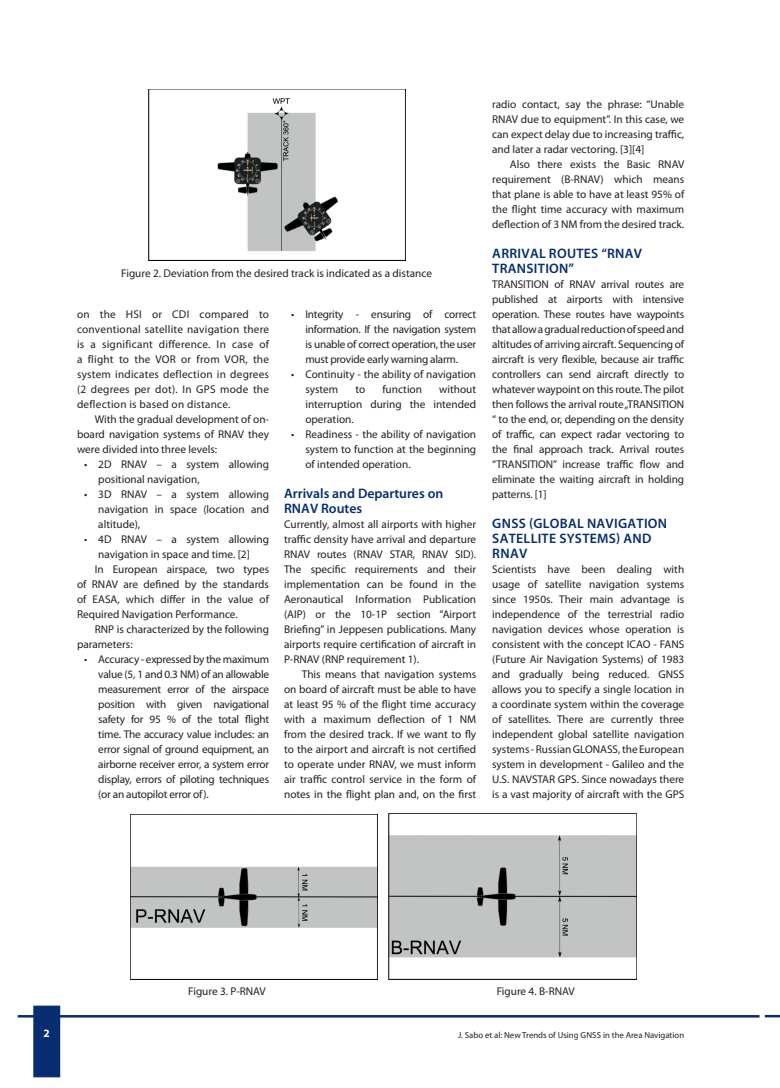
<style>
.page{position:relative;width:780px;height:1088px;background:#fff}
.page>*{position:absolute;margin:0;border:0;box-sizing:border-box;transform-origin:0 0}
.naslov_tekst{font:600 13.75px/15px "Myriad Pro";letter-spacing:.02em;color:#052d6f}
.naslov_tekst-2{font:600 13.75px/15px "Myriad Pro";color:#052d6f}
.tekst{font:11.25px/15px "Myriad Pro";color:#231f20;text-align:justify}
.t1{font:700 11.25px "Myriad Pro";color:#fff}
.t2{font:8.75px "Myriad Pro";color:#231f20}
</style>
<div class="page">
<hr style="left:18px;top:1015px;width:741px;height:2px;background:#052d6f">
<div style="left:33px;top:1005px;width:27px;height:72px;background:#052d6f;border:1px solid #052d6f"></div>
<svg style="left:764px;top:1015px;width:16px;height:2px"></svg>
<img style="left:130px;top:814px;width:247px;height:165px">
<img style="left:388px;top:813px;width:248px;height:166px">
<img style="left:148px;top:90px;width:257px;height:171px">
<p class="tekst" style="left:121px;top:265px;width:312px">Figure 2. Deviation from the desired track is indicated as a distance</p>
<p class="tekst" style="left:77px;top:306px;width:193px">on the HSI or CDI compared to conventional satellite navigation there is a significant difference. In case of a flight to the VOR or from VOR, the system indicates deflection in degrees (2 degrees per dot). In GPS mode the deflection is based on distance.</p>
<p class="tekst" style="left:77px;top:411px;width:193px;text-indent:18px">With the gradual development of on&shy;board navigation systems of RNAV they were divided into three levels:</p>
<p class="tekst" style="left:98px;top:456px;width:172px;text-indent:-14px">• 2D RNAV – a system allowing positional navigation,</p>
<p class="tekst" style="left:98px;top:486px;width:172px;text-indent:-14px">• 3D RNAV – a system allowing navigation in space (location and altitude),</p>
<p class="tekst" style="left:84px;top:531px;width:186px;text-align:center">• 4D RNAV – a system allowing navigation in space and time. [2]</p>
<p class="tekst" style="left:77px;top:561px;width:193px;text-indent:18px">In European airspace, two types of RNAV are defined by the standards of EASA, which differ in the value of Required Navigation Performance.</p>
<p class="tekst" style="left:77px;top:621px;width:193px;text-indent:18px">RNP is characterized by the following parameters:</p>
<p class="tekst" style="left:98px;top:651px;width:172px;text-indent:-14px">• Accuracy - expressed by the maximum value (5, 1 and 0.3 NM) of an allowable measurement error of the airspace position with given navigational safety for 95 % of the total flight time. The accuracy value includes: an error signal of ground equipment, an airborne receiver error, a system error display, errors of piloting techniques (or an autopilot error of).</p>
<p class="tekst" style="left:305px;top:306px;width:172px;text-indent:-14px">• Integrity - ensuring of correct information. If the navigation system is unable of correct operation, the user must provide early warning alarm.</p>
<p class="tekst" style="left:305px;top:366px;width:172px;text-indent:-14px">• Continuity - the ability of navigation system</p>
<p class="tekst" style="left:355px;top:381px;width:11px">to</p>
<p class="tekst" style="left:382px;top:381px;width:41px">function</p>
<p class="tekst" style="left:305px;top:381px;width:172px;text-indent:134px">without interruption during the intended operation.</p>
<p class="tekst" style="left:305px;top:426px;width:172px;text-indent:-14px">• Readiness - the ability of navigation system to function at the beginning of intended operation.</p>
<p class="naslov_tekst-2" style="left:284px;top:485px;width:161px">Arrivals and Departures on<br>RNAV Routes</p>
<p class="tekst" style="left:284px;top:516px;width:193px">Currently, almost all airports with higher traffic density have arrival and departure RNAV routes (RNAV STAR, RNAV SID).<br>The specific requirements and their implementation can be found in the Aeronautical Information Publication (AIP) or the 10-1P section “Airport Briefing” in Jeppesen publications. Many airports require certification of aircraft in P-RNAV (RNP requirement 1).</p>
<p class="tekst" style="left:284px;top:666px;width:194px;text-indent:18px">This means that navigation systems on board of aircraft must be able to have at least 95 % of the flight time accuracy with a maximum deflection of 1 NM from the desired track. If we want to fly to the airport and aircraft is not certified to operate under RNAV, we must inform air traffic control service in the form of notes in the flight plan and, on the first</p>
<p class="tekst" style="left:492px;top:96px;width:193px">radio contact, say the phrase: “Unable RNAV due to equipment”. In this case, we can expect delay due to increasing traffic, and later a radar vectoring. [3][4]</p>
<p class="tekst" style="left:492px;top:156px;width:194px;text-indent:18px">Also there exists the Basic RNAV requirement (B-RNAV) which means that plane is able to have at least 95% of the flight time accuracy with maximum deflection of 3 NM from the desired track.</p>
<p class="naslov_tekst" style="left:492px;top:245px;width:151px">ARRIVAL ROUTES “RNAV<br>TRANSITION”</p>
<p class="tekst" style="left:492px;top:276px;width:193px">TRANSITION of RNAV arrival routes are published at airports with intensive operation. These routes have waypoints that allow a gradual reduction of speed and altitudes of arriving aircraft. Sequencing of aircraft is very flexible, because air traffic controllers can send aircraft directly to whatever waypoint on this route. The pilot then follows the arrival route „TRANSITION “ to the end, or, depending on the density of traffic, can expect radar vectoring to the final approach track. Arrival routes “TRANSITION” increase traffic flow and eliminate the waiting aircraft in holding patterns. [1]</p>
<p class="naslov_tekst" style="left:492px;top:515px;width:176px">GNSS (GLOBAL NAVIGATION<br>SATELLITE SYSTEMS) AND<br>RNAV</p>
<p class="tekst" style="left:492px;top:561px;width:193px">Scientists have been dealing with usage of satellite navigation systems since 1950s. Their main advantage is independence of the terrestrial radio navigation devices whose operation is consistent with the concept ICAO - FANS (Future Air Navigation Systems) of 1983 and gradually being reduced. GNSS allows you to specify a single location in a coordinate system within the coverage of satellites. There are currently three independent global satellite navigation systems-RussianGLONASS,the European system in development - Galileo and the U.S. NAVSTAR GPS. Since nowadays there is a vast majority of aircraft with the GPS</p>
<p class="tekst" style="left:188px;top:984px;width:79px">Figure 3. P-RNAV</p>
<p class="tekst" style="left:496px;top:984px;width:80px">Figure 4. B-RNAV</p>
<p class="t1" style="left:44px;top:1026px;width:8px">2</p>
<p class="t2" style="left:458px;top:1029px;width:228px">J. Sabo et al: New Trends of Using GNSS in the Area Navigation</p>
</div>
